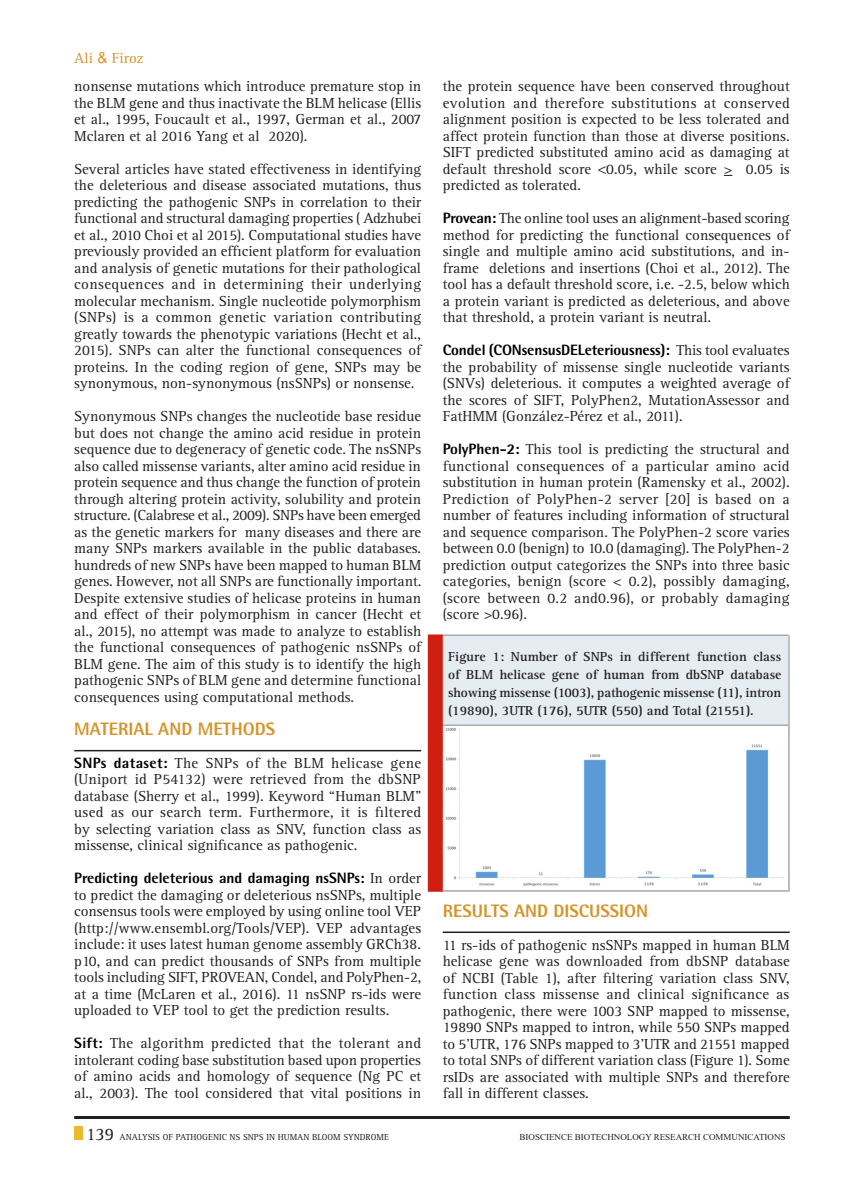
<style>
.page{position:relative;width:864px;height:1188px;background:#fff}
.page>*{position:absolute;margin:0;border:0;box-sizing:border-box;transform-origin:0 0}
.Body_text{font:800 18px "Rotis Semi Sans Std";color:#d69429}
.Body_text-2{font:15px/16.5px "Rotis Serif Std";color:#231f20;text-align:justify}
.Body_text-3{font:15px "Rotis Serif Std";color:#d69429}
.Body_text-4{font:700 13.5px/18px "Rotis Serif Std";color:#231f20;text-align:justify}
.t1{font:9px "Rotis Serif Std";color:#231f20}
.t2{font:9px "Times New Roman";color:#231f20}
.s1{font-family:"Arial"}
.s2{font-family:"Rotis Semi Sans Std";font-weight:800;color:#000}
.s3{font-size:18px}
</style>
<div class="page">
<div style="left:74px;top:1126px;width:9px;height:14px;background:#eaba2e"></div>
<hr style="left:74px;top:1116px;width:716px;height:3px;background:#231f20">
<hr style="left:74px;top:750px;width:347px;height:1px;background:#231f20">
<img style="left:445px;top:728px;width:340px;height:158px">
<div style="left:441px;top:635px;width:347px;height:90px;background:#e5ecf2"></div>
<hr style="left:441px;top:634px;width:347px;height:2px;background:#a8aaad">
<hr style="left:441px;top:724px;width:347px;height:2px;background:#a8aaad">
<hr style="left:441px;top:890px;width:347px;height:2px;background:#a8aaad">
<hr style="left:788px;top:635px;width:2px;height:257px;background:#a8aaad">
<div style="left:428px;top:635px;width:15px;height:257px;background:#ce1f10"></div>
<hr style="left:443px;top:932px;width:347px;height:1px;background:#231f20">
<p class="Body_text-3" style="left:74px;top:49px;width:71px">Ali <span class="s1">&amp;</span> Firoz</p>
<p class="Body_text-2" style="left:74px;top:79px;width:348px">nonsense mutations which introduce premature stop in the BLM gene and thus inactivate the BLM helicase (Ellis et al., 1995, Foucault et al., 1997, German et al., 2007<br>Mclaren et al 2016 Yang et al 2020).</p>
<p class="Body_text-2" style="left:74px;top:161px;width:349px">Several articles have stated effectiveness in identifying the deleterious and disease associated mutations, thus predicting the pathogenic SNPs in correlation to their functional and structural damaging properties ( Adzhubei et al., 2010 Choi et al 2015). Computational studies have previously provided an efficient platform for evaluation and analysis of genetic mutations for their pathological consequences and in determining their underlying molecular mechanism. Single nucleotide polymorphism (SNPs) is a common genetic variation contributing greatly towards the phenotypic variations (Hecht et al., 2015). SNPs can alter the functional consequences of proteins. In the coding region of gene, SNPs may be synonymous, non-synonymous (nsSNPs) or nonsense.</p>
<p class="Body_text-2" style="left:74px;top:409px;width:349px">Synonymous SNPs changes the nucleotide base residue but does not change the amino acid residue in protein sequence due to degeneracy of genetic code. The nsSNPs also called missense variants, alter amino acid residue in protein sequence and thus change the function of protein through altering protein activity, solubility and protein structure. (Calabrese et al., 2009). SNPs have been emerged as the genetic markers for many diseases and there are many SNPs markers available in the public databases. hundreds of new SNPs have been mapped to human BLM genes. However, not all SNPs are functionally important.<br>Despite extensive studies of helicase proteins in human and effect of their polymorphism in cancer (Hecht et al., 2015), no attempt was made to analyze to establish the functional consequences of pathogenic nsSNPs of BLM gene. The aim of this study is to identify the high pathogenic SNPs of BLM gene and determine functional consequences using computational methods.</p>
<p class="Body_text" style="left:74px;top:717px;width:26px">Material</p>
<p class="Body_text" style="left:158px;top:717px;width:13px">and</p>
<p class="Body_text" style="left:198px;top:717px;width:27px">Methods</p>
<p class="Body_text-2" style="left:74px;top:755px;width:348px"><span class="s2">SNPs dataset:</span> The SNPs of the BLM helicase gene (Uniport id P54132) were retrieved from the dbSNP database (Sherry et al., 1999). Keyword “Human BLM” used as our search term. Furthermore, it is filtered by selecting variation class as SNV, function class as missense, clinical significance as pathogenic.</p>
<p class="Body_text-2" style="left:74px;top:871px;width:349px"><span class="s2">Predicting deleterious and damaging nsSNPs:</span> In order to predict the damaging or deleterious nsSNPs, multiple consensus tools were employed by using online tool VEP (http://www.ensembl.org/Tools/VEP). VEP advantages include: it uses latest human genome assembly GRCh38. p10, and can predict thousands of SNPs from multiple tools including SIFT, PROVEAN, Condel, and PolyPhen-2, at a time (McLaren et al., 2016). 11 nsSNP rs-ids were uploaded to VEP tool to get the prediction results.</p>
<p class="Body_text-2" style="left:74px;top:1036px;width:348px"><span class="s2">Sift:</span> The algorithm predicted that the tolerant and intolerant coding base substitution based upon properties of amino acids and homology of sequence (Ng PC et al., 2003). The tool considered that vital positions in</p>
<p class="Body_text-2" style="left:443px;top:79px;width:349px">the protein sequence have been conserved throughout evolution and therefore substitutions at conserved alignment position is expected to be less tolerated and affect protein function than those at diverse positions.<br>SIFT predicted substituted amino acid as damaging at default threshold score 0.05, while score &gt; 0.05 is predicted as tolerated.</p>
<p class="Body_text-2" style="left:443px;top:211px;width:348px"><span class="s2">Provean:</span> The online tool uses an alignment-based scoring method for predicting the functional consequences of single and multiple amino acid substitutions, and in&shy;frame deletions and insertions (Choi et al., 2012). The tool has a default threshold score, i.e. -2.5, below which a protein variant is predicted as deleterious, and above that threshold, a protein variant is neutral.</p>
<p class="Body_text-2" style="left:443px;top:343px;width:348px"><span class="s2">Condel (CONsensusDELeteriousness):</span> This tool evaluates the probability of missense single nucleotide variants (SNVs) deleterious. it computes a weighted average of the scores of SIFT, PolyPhen2, MutationAssessor and FatHMM (González-Pérez et al., 2011).</p>
<p class="Body_text-2" style="left:443px;top:442px;width:349px"><span class="s2">PolyPhen-2:</span> This tool is predicting the structural and functional consequences of a particular amino acid substitution in human protein (Ramensky et al., 2002).<br>Prediction of PolyPhen-2 server [20] is based on a number of features including information of structural and sequence comparison. The PolyPhen-2 score varies between 0.0 (benign) to 10.0 (damaging). The PolyPhen-2 prediction output categorizes the SNPs into three basic categories, benign (score &lt; 0.2), possibly damaging, (score between 0.2 and0.96), or probably damaging (score &gt;0.96).</p>
<p class="Body_text-4" style="left:448px;top:648px;width:335px">Figure 1: Number of SNPs in different function class of BLM helicase gene of human from dbSNP database showing missense (1003), pathogenic missense (11), intron (19890), 3UTR (176), 5UTR (550) and Total (21551).</p>
<p class="Body_text" style="left:443px;top:899px;width:21px">Results</p>
<p class="Body_text" style="left:514px;top:899px;width:13px">and</p>
<p class="Body_text" style="left:554px;top:899px;width:22px">Discussion</p>
<p class="Body_text-2" style="left:443px;top:937px;width:349px">11 rs-ids of pathogenic nsSNPs mapped in human BLM helicase gene was downloaded from dbSNP database of NCBI (Table 1), after filtering variation class SNV, function class missense and clinical significance as pathogenic, there were 1003 SNP mapped to missense, 19890 SNPs mapped to intron, while 550 SNPs mapped to 5’UTR, 176 SNPs mapped to 3’UTR and 21551 mapped to total SNPs of different variation class (Figure 1). Some rsIDs are associated with multiple SNPs and therefore fall in different classes.</p>
<p class="t1" style="left:86px;top:1132px;width:46px"><span class="s3">139</span> Analysis</p>
<p class="t1" style="left:163px;top:1132px;width:56px">Of Pathogenic</p>
<p class="t1" style="left:230px;top:1132px;width:62px">NS SNPS In Human</p>
<p class="t1" style="left:312px;top:1132px;width:43px">Bloom Syndr</p>
<p class="t1" style="left:371px;top:1132px;width:20px">ome</p>
<p class="t2" style="left:520px;top:1131px;width:267px">BIOSCIENCE BIOTECHNOLOGY RESEARCH COMMUNICATIONS</p>
</div>
